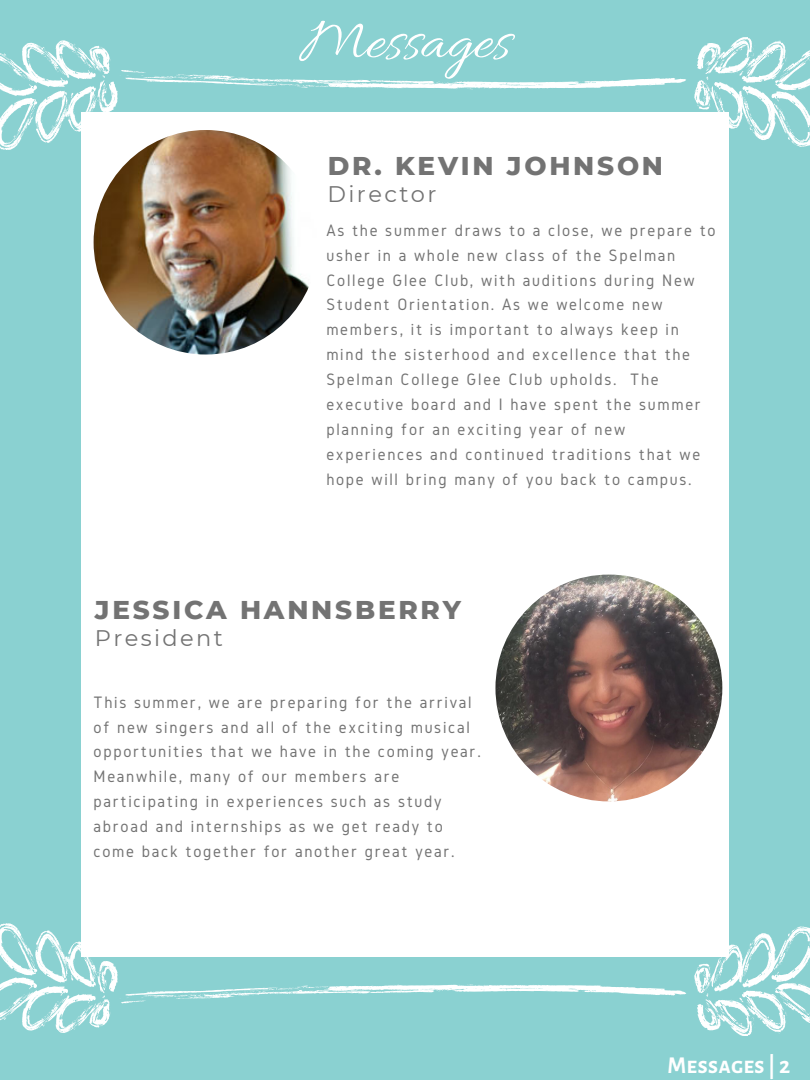
<style>
.page{position:relative;width:810px;height:1080px;background:#8ad1d1}
.page>*{position:absolute;margin:0;border:0;box-sizing:border-box;transform-origin:0 0}
.t1{font:60.31px "Allura";color:#fff}
.t2{font:800 26.25px "Montserrat";letter-spacing:.105em;color:#737373}
.t3{font:700 23.75px "Alegreya Sans SC";color:#fff}
.t4{font:22.5px "Montserrat";letter-spacing:.105em;color:#737373}
.t5{font:17.19px/24.9px "Gidole";letter-spacing:.1em;color:#737373}
</style>
<div class="page">
<div style="left:81px;top:112px;width:648px;height:845px;background:#fff"></div>
<img style="left:94px;top:130px;width:224px;height:225px;border-radius:50%">
<img style="left:495px;top:575px;width:227px;height:226px;border-radius:50%">
<svg style="left:0;top:40px;width:686px;height:110px"></svg>
<svg style="left:694px;top:37px;width:116px;height:110px"></svg>
<svg style="left:0;top:923px;width:686px;height:110px"></svg>
<svg style="left:694px;top:926px;width:116px;height:110px"></svg>
<h2 class="t1" style="left:300px;top:8px;width:212px">Messages</h2>
<h3 class="t2" style="left:328px;top:150px;width:337px">DR. KEVIN JOHNSON</h3>
<p class="t4" style="left:328px;top:181px;width:110px">Director</p>
<p class="t5" style="left:326px;top:217px;width:391px">As the summer draws to a close, we prepare to usher in a whole new class of the Spelman College Glee Club, with auditions during New Student Orientation. As we welcome new members, it is important to always keep in mind the sisterhood and excellence that the Spelman College Glee Club upholds. The executive board and I have spent the summer planning for an exciting year of new experiences and continued traditions that we hope will bring many of you back to campus.</p>
<h3 class="t2" style="left:95px;top:593px;width:368px">JESSICA HANNSBERRY</h3>
<p class="t4" style="left:95px;top:625px;width:130px">President</p>
<p class="t5" style="left:94px;top:689px;width:389px">This summer, we are preparing for the arrival of new singers and all of the exciting musical opportunities that we have in the coming year.<br>Meanwhile, many of our members are participating in experiences such as study abroad and internships as we get ready to come back together for another great year.</p>
<p class="t3" style="left:668px;top:1052px;width:124px">Messages | 2</p>
</div>
